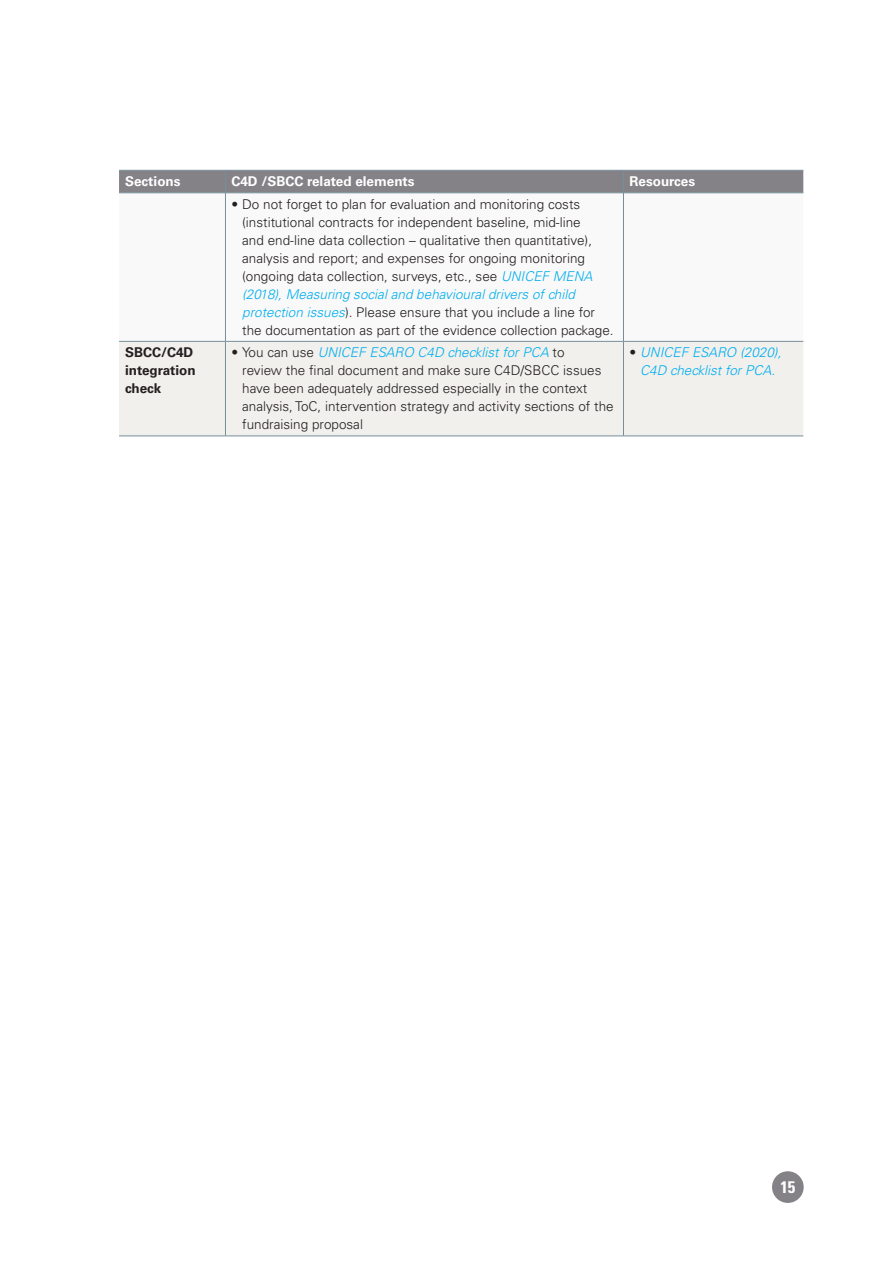
<style>
.page{position:relative;width:893px;height:1263px;background:#fff}
.page>*{position:absolute;margin:0;border:0;box-sizing:border-box;transform-origin:0 0}
.t1{font:700 condensed 16.8px "Univers LT Std";color:#fff}
.t2{font:300 13.5px/18px "Univers LT Std";color:#231f20}
.t3{font:700 13.5px "Univers LT Std";color:#fff}
.t4{font:italic 300 13.5px/18px "Univers LT Std";color:#00aeef;text-align:center}
.t5{font:700 13.5px/18px "Univers LT Std";color:#231f20}
.s1{font-style:italic;color:#00aeef}
.s2{font-style:normal;color:#231f20}
</style>
<div class="page">
<div style="left:772px;top:1171px;width:32px;height:32px;background:#848286;border-radius:50%"></div>
<svg style="left:119px;top:340px;width:684px;height:1px"></svg>
<div style="left:119px;top:342px;width:684px;height:94px;background:#f1f0ed"></div>
<svg style="left:119px;top:170px;width:684px;height:23px;background:#838388"></svg>
<hr style="left:119px;top:193px;width:106px;height:1px;background:#788f9b">
<hr style="left:225px;top:193px;width:398px;height:1px;background:#788f9b">
<hr style="left:225px;top:193px;width:1px;height:148px;background:#788f9b">
<hr style="left:623px;top:193px;width:180px;height:1px;background:#788f9b">
<hr style="left:623px;top:193px;width:1px;height:148px;background:#788f9b">
<hr style="left:119px;top:341px;width:106px;height:1px;background:#788f9b">
<hr style="left:225px;top:341px;width:398px;height:1px;background:#788f9b">
<hr style="left:225px;top:342px;width:1px;height:94px;background:#788f9b">
<hr style="left:623px;top:341px;width:180px;height:1px;background:#788f9b">
<hr style="left:623px;top:342px;width:1px;height:94px;background:#788f9b">
<hr style="left:119px;top:436px;width:106px;height:1px;background:#788f9b">
<hr style="left:225px;top:436px;width:398px;height:1px;background:#788f9b">
<hr style="left:623px;top:436px;width:180px;height:1px;background:#788f9b">
<p class="t3" style="left:125px;top:174px;width:57px">Sections</p>
<p class="t3" style="left:231px;top:174px;width:185px">C4D /SBCC related elements</p>
<p class="t3" style="left:629px;top:174px;width:67px">Resources</p>
<p class="t2" style="left:242px;top:195px;width:373px;text-indent:-11px">• Do not forget to plan for evaluation and monitoring costs (institutional contracts for independent baseline, mid-line<br>and end-line data collection – qualitative then quantitative), analysis and report; and expenses for ongoing monitoring (ongoing data collection, surveys, etc., see <span class="s1">UNICEF MENA (2018), Measuring social and behavioural drivers of child protection issues</span>). Please ensure that you include a line for the documentation as part of the evidence collection package.</p>
<p class="t5" style="left:125px;top:344px;width:72px">SBCC/C4D integration check</p>
<p class="t2" style="left:242px;top:344px;width:373px;text-indent:-11px">• You can use <span class="s1">UNICEF ESARO C4D checklist for PCA</span> to<br>review the final document and make sure C4D/SBCC issues have been adequately addressed especially in the context analysis, ToC, intervention strategy and activity sections of the fundraising proposal</p>
<p class="t4" style="left:629px;top:344px;width:153px"><span class="s2">•</span> UNICEF ESARO (2020),<br>C4D checklist for PCA.</p>
<p class="t1" style="left:780px;top:1176px;width:16px">15</p>
</div>
